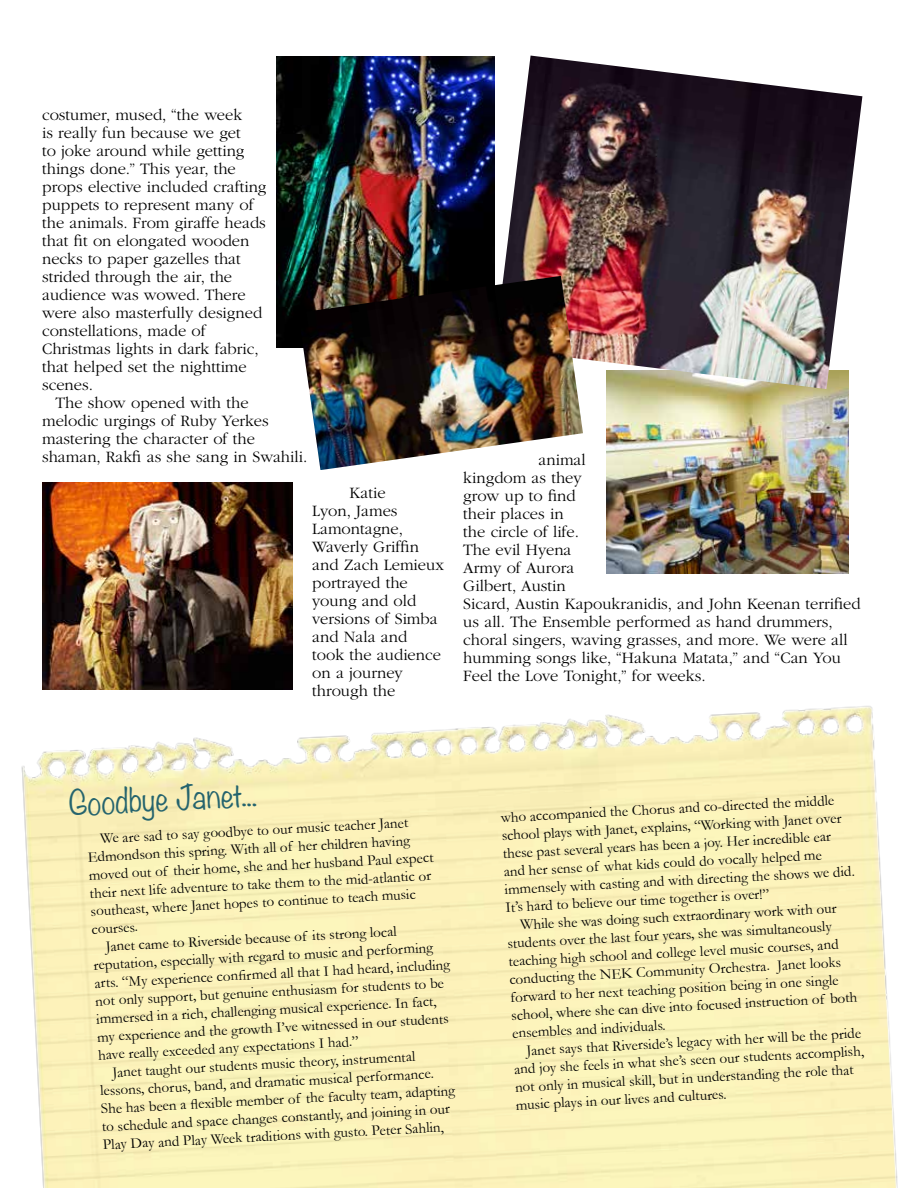
<style>
.page{position:relative;width:918px;height:1188px;background:#fff}
.page>*{position:absolute;margin:0;border:0;box-sizing:border-box;transform-origin:0 0}
.t1{font:300 30.45px "Noteworthy";color:#25646e}
.t2{font:300 16.5px/18px "ITC Garamond Std";color:#000}
.t3{font:15px/18px "Garamond";color:#000}
</style>
<div class="page">
<img style="left:21px;top:706px;width:877px;height:482px">
<img style="left:606px;top:389px;width:243px;height:184px">
<img style="left:503px;top:56px;width:359px;height:333px">
<img style="left:42px;top:482px;width:250px;height:208px">
<img style="left:277px;top:56px;width:218px;height:291px">
<img style="left:298px;top:276px;width:285px;height:194px">
<p class="t2" style="left:42px;top:106px;width:226px">costumer, mused, “the week<br>is really fun because we get<br>to joke around while getting things done.” This year, the props elective included crafting puppets to represent many of the animals. From giraffe heads that fit on elongated wooden necks to paper gazelles that strided through the air, the audience was wowed. There were also masterfully designed constellations, made of<br>Christmas lights in dark fabric, that helped set the nighttime scenes.</p>
<p class="t2" style="left:42px;top:394px;width:267px;text-indent:13px">The show opened with the melodic urgings of Ruby Yerkes mastering the character of the shaman, Rakfi as she sang in Swahili.</p>
<p class="t2" style="left:312px;top:484px;width:133px;text-indent:37px">Katie<br>Lyon, James<br>Lamontagne,<br>Waverly Griffin and Zach Lemieux portrayed the young and old versions of Simba and Nala and<br>took the audience on a journey through the</p>
<p class="t2" style="left:463px;top:451px;width:399px;text-indent:75px">animal<br>kingdom as they<br>grow up to find<br>their places in<br>the circle of life.<br>The evil Hyena<br>Army of Aurora<br>Gilbert, Austin<br>Sicard, Austin Kapoukranidis, and John Keenan terrified us all. The Ensemble performed as hand drummers, choral singers, waving grasses, and more. We were all humming songs like, “Hakuna Matata,” and “Can You<br>Feel the Love Tonight,” for weeks.</p>
<h1 class="t1" style="left:67px;top:777px;width:189px;rotate:-3deg">Goodbye Janet...</h1>
<p class="t3" style="left:100px;top:829px;width:310px;rotate:-3deg">We are sad to say goodbye to our music teacher Janet</p>
<p class="t3" style="left:87px;top:848px;width:324px;rotate:-3deg">Edmondson this spring. With all of her children having</p>
<p class="t3" style="left:88px;top:866px;width:347px;rotate:-3deg">moved out of their home, she and her husband Paul expect</p>
<p class="t3" style="left:89px;top:884px;width:343px;rotate:-3deg">their next life adventure to take them to the mid-atlantic or</p>
<p class="t3" style="left:90px;top:902px;width:327px;rotate:-3deg">southeast, where Janet hopes to continue to teach music</p>
<p class="t3" style="left:91px;top:920px;width:48px;rotate:-3deg">courses.</p>
<p class="t3" style="left:106px;top:937px;width:293px;rotate:-3deg">Janet came to Riverside because of its strong local</p>
<p class="t3" style="left:93px;top:956px;width:341px;rotate:-3deg">reputation, especially with regard to music and performing</p>
<p class="t3" style="left:94px;top:974px;width:358px;rotate:-3deg">arts. “My experience confi rmed all that I had heard, including</p>
<p class="t3" style="left:95px;top:992px;width:351px;rotate:-3deg">not only support, but genuine enthusiasm for students to be</p>
<p class="t3" style="left:96px;top:1010px;width:342px;rotate:-3deg">immersed in a rich, challenging musical experience. In fact,</p>
<p class="t3" style="left:97px;top:1028px;width:353px;rotate:-3deg">my experience and the growth I’ve witnessed in our students</p>
<p class="t3" style="left:98px;top:1046px;width:262px;rotate:-3deg">have really exceeded any expectations I had.”</p>
<p class="t3" style="left:112px;top:1063px;width:305px;rotate:-3deg">Janet taught our students music theory, instrumental</p>
<p class="t3" style="left:100px;top:1082px;width:336px;rotate:-3deg">lessons, chorus, band, and dramatic musical performance.</p>
<p class="t3" style="left:101px;top:1100px;width:356px;rotate:-3deg">She has been a fl exible member of the faculty team, adapting</p>
<p class="t3" style="left:102px;top:1118px;width:350px;rotate:-3deg">to schedule and space changes constantly, and joining in our</p>
<p class="t3" style="left:102px;top:1136px;width:343px;rotate:-3deg">Play Day and Play Week traditions with gusto. Peter Sahlin,</p>
<p class="t3" style="left:500px;top:808px;width:352px;rotate:-3deg">who accompanied the Chorus and co-directed the middle school plays with Janet, explains, “Working with Janet over these past several years has been a joy. Her incredible ear and her sense of what kids could do vocally helped me immensely with casting and with directing the shows we did.<br>It’s hard to believe our time together is over!”</p>
<p class="t3" style="left:506px;top:916px;width:348px;text-indent:13px;rotate:-3deg">While she was doing such extraordinary work with our students over the last four years, she was simultaneously teaching high school and college level music courses, and conducting the NEK Community Orchestra. Janet looks forward to her next teaching position being in one single school, where she can dive into focused instruction of both ensembles and individuals.</p>
<p class="t3" style="left:513px;top:1042px;width:352px;text-indent:13px;rotate:-3deg">Janet says that Riverside’s legacy with her will be the pride and joy she feels in what she’s seen our students accomplish, not only in musical skill, but in understanding the role that music plays in our lives and cultures.</p>
</div>
